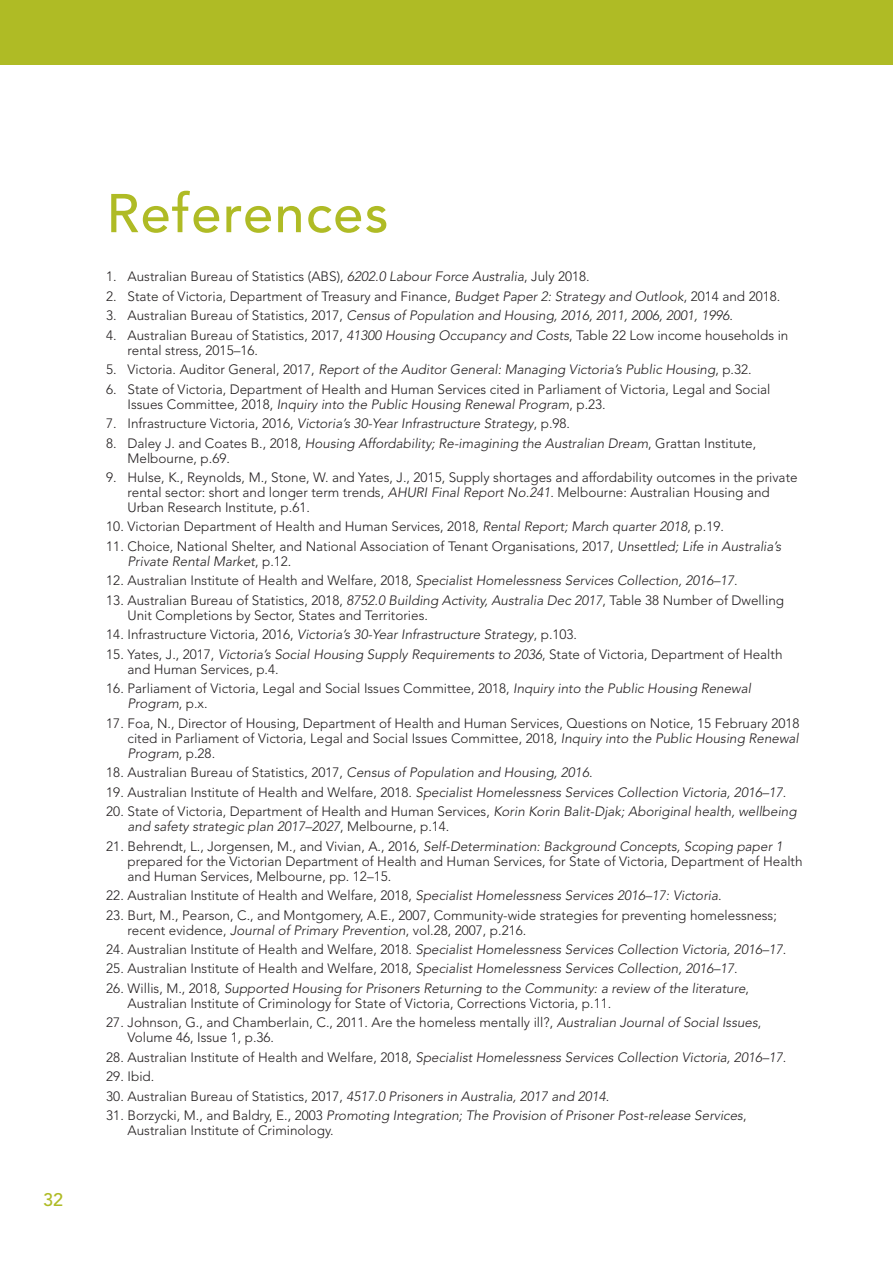
<style>
.page{position:relative;width:893px;height:1263px;background:#fff}
.page>*{position:absolute;margin:0;border:0;box-sizing:border-box;transform-origin:0 0}
.t1{font:500 54px "Avenir LT Std";letter-spacing:.025em;color:#afbb25}
.t2{font:500 18px "Avenir LT Std";color:#afbb25}
.t3{font:300 13.5px/15px "Avenir LT Std";color:#231f20}
.t4{font:italic 300 13.5px/15px "Avenir LT Std";color:#231f20}
.s1{font-style:italic}
.s2{font-style:normal}
</style>
<div class="page">
<div style="left:0;top:0;width:893px;height:65px;background:#afbb25"></div>
<h2 class="t2" style="left:43px;top:1189px;width:22px">32</h2>
<h1 class="t1" style="left:106px;top:182px;width:284px">References</h1>
<p class="t3" style="left:106px;top:269px;width:485px">1. Australian Bureau of Statistics (ABS), <span class="s1">6202.0 Labour Force Australia</span>, July 2018.</p>
<p class="t3" style="left:106px;top:289px;width:675px">2. State of Victoria, Department of Treasury and Finance, <span class="s1">Budget Paper 2: Strategy and Outlook</span>, 2014 and 2018.</p>
<p class="t4" style="left:106px;top:308px;width:628px"><span class="s2">3. Australian Bureau of Statistics, 2017,</span> Census of Population and Housing, 2016, 2011, 2006, 2001, 1996<span class="s2">.</span></p>
<p class="t3" style="left:128px;top:327px;width:662px;text-indent:-21px">4. Australian Bureau of Statistics, 2017, <span class="s1">41300 Housing Occupancy and Costs</span>, Table 22 Low income households in rental stress, 2015–16.</p>
<p class="t4" style="left:106px;top:362px;width:647px"><span class="s2">5. Victoria. Auditor General, 2017,</span> Report of the Auditor General: Managing Victoria’s Public Housing<span class="s2">, p.32.</span></p>
<p class="t3" style="left:128px;top:381px;width:644px;text-indent:-21px">6. State of Victoria, Department of Health and Human Services cited in Parliament of Victoria, Legal and Social<br>Issues Committee, 2018, <span class="s1">Inquiry into the Public Housing Renewal Program</span>, p.23.</p>
<p class="t4" style="left:106px;top:416px;width:465px"><span class="s2">7. Infrastructure Victoria, 2016,</span> Victoria’s 30-Year Infrastructure Strategy<span class="s2">, p.98.</span></p>
<p class="t3" style="left:128px;top:435px;width:630px;text-indent:-21px">8. Daley J. and Coates B., 2018, <span class="s1">Housing Affordability; Re-imagining the Australian Dream</span>, Grattan Institute,<br>Melbourne, p.69.</p>
<p class="t3" style="left:128px;top:470px;width:672px;text-indent:-21px">9. Hulse, K., Reynolds, M., Stone, W. and Yates, J., 2015, Supply shortages and affordability outcomes in the private rental sector: short and longer term trends, <span class="s1">AHURI Final Report No.241</span>. Melbourne: Australian Housing and<br>Urban Research Institute, p.61.</p>
<p class="t3" style="left:106px;top:519px;width:619px">10. Victorian Department of Health and Human Services, 2018, <span class="s1">Rental Report; March quarter 2018</span>, p.19.</p>
<p class="t3" style="left:128px;top:539px;width:655px;text-indent:-21px">11. Choice, National Shelter, and National Association of Tenant Organisations, 2017, <span class="s1">Unsettled; Life in Australia’s<br>Private Rental Market</span>, p.12.</p>
<p class="t4" style="left:106px;top:573px;width:633px"><span class="s2">12. Australian Institute of Health and Welfare, 2018,</span> Specialist Homelessness Services Collection, 2016–17<span class="s2">.</span></p>
<p class="t3" style="left:128px;top:593px;width:658px;text-indent:-21px">13. Australian Bureau of Statistics, 2018, <span class="s1">8752.0 Building Activity, Australia Dec 2017</span>, Table 38 Number of Dwelling<br>Unit Completions by Sector, States and Territories.</p>
<p class="t4" style="left:106px;top:627px;width:472px"><span class="s2">14. Infrastructure Victoria, 2016,</span> Victoria’s 30-Year Infrastructure Strategy<span class="s2">, p.103.</span></p>
<p class="t3" style="left:128px;top:647px;width:656px;text-indent:-21px">15. Yates, J., 2017, <span class="s1">Victoria’s Social Housing Supply Requirements to 2036</span>, State of Victoria, Department of Health and Human Services, p.4.</p>
<p class="t3" style="left:128px;top:681px;width:625px;text-indent:-21px">16. Parliament of Victoria, Legal and Social Issues Committee, 2018, <span class="s1">Inquiry into the Public Housing Renewal<br>Program</span>, p.x.</p>
<p class="t3" style="left:128px;top:716px;width:673px;text-align:justify;text-indent:-21px">17. Foa, N., Director of Housing, Department of Health and Human Services, Questions on Notice, 15 February 2018 cited in Parliament of Victoria, Legal and Social Issues Committee, 2018, <span class="s1">Inquiry into the Public Housing Renewal Program</span>, p.28.</p>
<p class="t3" style="left:106px;top:765px;width:488px">18. Australian Bureau of Statistics, 2017, <span class="s1">Census of Population and Housing, 2016</span>.</p>
<p class="t4" style="left:106px;top:785px;width:682px"><span class="s2">19. Australian Institute of Health and Welfare, 2018.</span> Specialist Homelessness Services Collection Victoria, 2016–17<span class="s2">.</span></p>
<p class="t4" style="left:128px;top:804px;width:671px;text-indent:-21px"><span class="s2">20. State of Victoria, Department of Health and Human Services,</span> Korin Korin Balit-Djak; Aboriginal health, wellbeing and safety strategic plan 2017–2027<span class="s2">, Melbourne, p.14.</span></p>
<p class="t3" style="left:128px;top:838px;width:676px;text-indent:-21px">21. Behrendt, L., Jorgensen, M., and Vivian, A., 2016, <span class="s1">Self-Determination: Background Concepts, Scoping paper 1 </span>prepared for the Victorian Department of Health and Human Services, for State of Victoria, Department of Health and Human Services, Melbourne, pp. 12–15.</p>
<p class="t3" style="left:106px;top:888px;width:617px">22. Australian Institute of Health and Welfare, 2018, <span class="s1">Specialist Homelessness Services 2016–17: Victoria</span>.</p>
<p class="t3" style="left:128px;top:907px;width:651px;text-indent:-21px">23. Burt, M., Pearson, C., and Montgomery, A.E., 2007, Community-wide strategies for preventing homelessness; recent evidence, <span class="s1">Journal of Primary Prevention</span>, vol.28, 2007, p.216.</p>
<p class="t4" style="left:106px;top:942px;width:682px"><span class="s2">24. Australian Institute of Health and Welfare, 2018.</span> Specialist Homelessness Services Collection Victoria, 2016–17<span class="s2">.</span></p>
<p class="t4" style="left:106px;top:961px;width:633px"><span class="s2">25. Australian Institute of Health and Welfare, 2018,</span> Specialist Homelessness Services Collection, 2016–17<span class="s2">.</span></p>
<p class="t3" style="left:128px;top:981px;width:623px;text-indent:-21px">26. Willis, M., 2018, <span class="s1">Supported Housing for Prisoners Returning to the Community: a review of the literature</span>,<br>Australian Institute of Criminology for State of Victoria, Corrections Victoria, p.11.</p>
<p class="t3" style="left:128px;top:1015px;width:635px;text-indent:-21px">27. Johnson, G., and Chamberlain, C., 2011. Are the homeless mentally ill?, <span class="s1">Australian Journal of Social Issues</span>,<br>Volume 46, Issue 1, p.36.</p>
<p class="t4" style="left:106px;top:1050px;width:682px"><span class="s2">28. Australian Institute of Health and Welfare, 2018,</span> Specialist Homelessness Services Collection Victoria, 2016–17<span class="s2">.</span></p>
<p class="t3" style="left:106px;top:1069px;width:50px">29. Ibid.</p>
<p class="t3" style="left:106px;top:1089px;width:505px">30. Australian Bureau of Statistics, 2017, <span class="s1">4517.0 Prisoners in Australia, 2017 and 2014</span>.</p>
<p class="t3" style="left:128px;top:1108px;width:620px;text-indent:-21px">31. Borzycki, M., and Baldry, E., 2003 <span class="s1">Promoting Integration; The Provision of Prisoner Post-release Services</span>,<br>Australian Institute of Criminology.</p>
</div>
